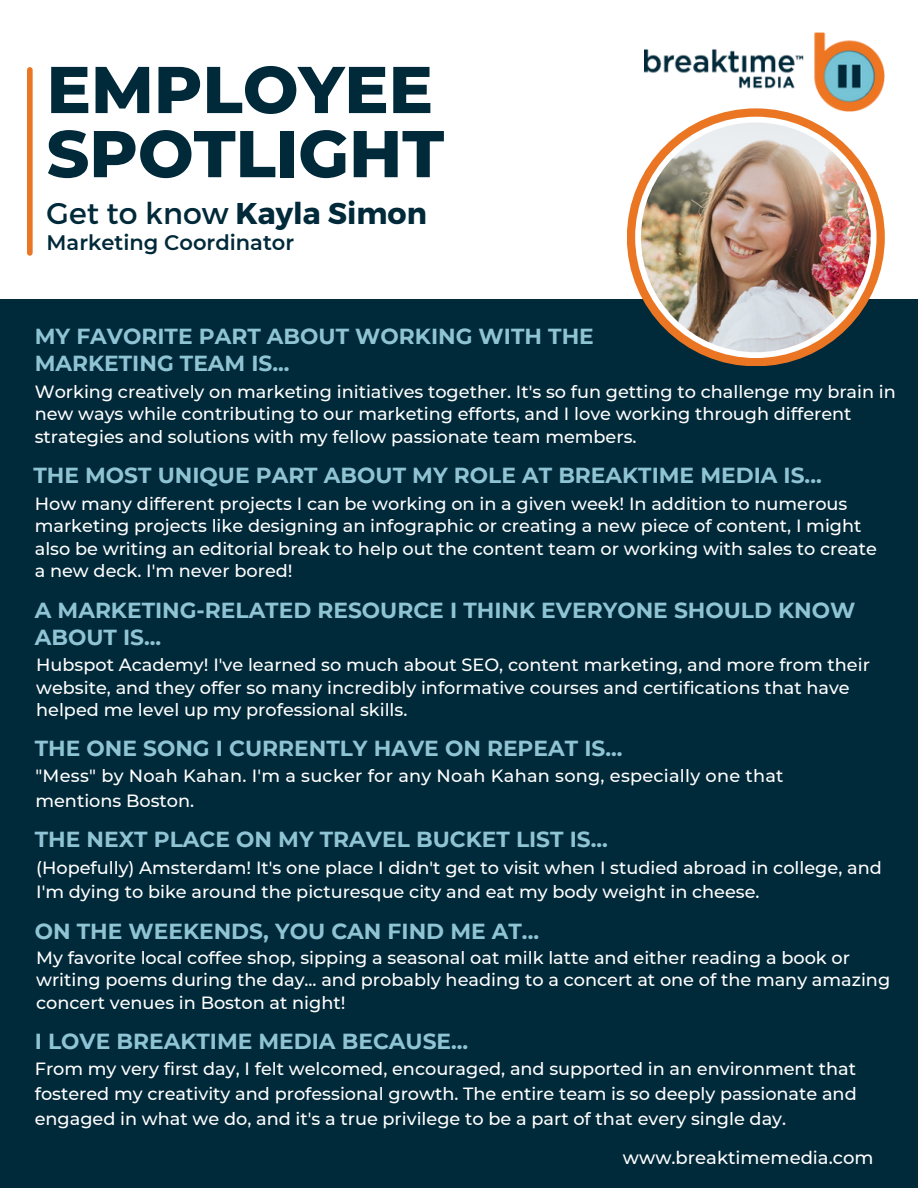
<style>
.page{position:relative;width:918px;height:1188px;background:#002939}
.page>*{position:absolute;margin:0;border:0;box-sizing:border-box;transform-origin:0 0}
.t1{font:800 66px "Montserrat";color:#002939}
.t2{font:700 30px "Montserrat";color:#002939}
.t3{font:700 21.75px/27px "Montserrat";color:#8fc4d5}
.t4{font:600 21px "Montserrat";color:#002939}
.t5{font:500 18px "Montserrat";color:#fff}
.t6{font:500 17.7px/22.5px "Montserrat";color:#fff}
.s1{font-weight:400}
</style>
<div class="page">
<div style="left:0;top:0;width:918px;height:299px;background:#fff"></div>
<div style="left:627px;top:108px;width:258px;height:258px;background:#ea7623;border-radius:50%"></div>
<svg style="left:635px;top:117px;width:242px;height:241px;background:#fbf5f2"></svg>
<img style="left:641px;top:123px;width:229px;height:229px;border-radius:50%">
<div style="left:27px;top:70px;width:6px;height:183px;background:#ea7623"></div>
<img style="left:644px;top:33px;width:241px;height:79px">
<p class="t1" style="left:47px;top:49px;width:388px">EMPLOYEE</p>
<p class="t1" style="left:47px;top:113px;width:399px">SPOTLIGHT</p>
<p class="t2" style="left:47px;top:193px;width:382px"><span class="s1">Get to know</span> Kayla Simon</p>
<p class="t4" style="left:47px;top:230px;width:249px">Marketing Coordinator</p>
<p class="t3" style="left:35px;top:323px;width:561px">MY FAVORITE PART ABOUT WORKING WITH THE<br>MARKETING TEAM IS...</p>
<p class="t6" style="left:35px;top:380px;width:863px">Working creatively on marketing initiatives together. It's so fun getting to challenge my brain in new ways while contributing to our marketing efforts, and I love working through different strategies and solutions with my fellow passionate team members.</p>
<p class="t3" style="left:33px;top:462px;width:790px">THE MOST UNIQUE PART ABOUT MY ROLE AT BREAKTIME MEDIA IS...</p>
<p class="t6" style="left:35px;top:492px;width:844px">How many different projects I can be working on in a given week! In addition to numerous marketing projects like designing an infographic or creating a new piece of content, I might also be writing an editorial break to help out the content team or working with sales to create a new deck. I'm never bored!</p>
<p class="t3" style="left:35px;top:597px;width:822px">A MARKETING-RELATED RESOURCE I THINK EVERYONE SHOULD KNOW<br>ABOUT IS...</p>
<p class="t6" style="left:36px;top:654px;width:835px">Hubspot Academy! I've learned so much about SEO, content marketing, and more from their website, and they offer so many incredibly informative courses and certifications that have helped me level up my professional skills.</p>
<p class="t3" style="left:35px;top:735px;width:589px">THE ONE SONG I CURRENTLY HAVE ON REPEAT IS...</p>
<p class="t6" style="left:35px;top:765px;width:750px">"Mess" by Noah Kahan. I'm a sucker for any Noah Kahan song, especially one that</p>
<p class="t6" style="left:35px;top:790px;width:160px">mentions Boston.</p>
<p class="t3" style="left:35px;top:826px;width:575px">THE NEXT PLACE ON MY TRAVEL BUCKET LIST IS...</p>
<p class="t6" style="left:36px;top:855px;width:847px;line-height:24.8px">(Hopefully) Amsterdam! It's one place I didn't get to visit when I studied abroad in college, and<br>I'm dying to bike around the picturesque city and eat my body weight in cheese.</p>
<p class="t3" style="left:35px;top:917px;width:506px">ON THE WEEKENDS, YOU CAN FIND ME AT...</p>
<p class="t6" style="left:36px;top:946px;width:856px">My favorite local coffee shop, sipping a seasonal oat milk latte and either reading a book or writing poems during the day... and probably heading to a concert at one of the many amazing concert venues in Boston at night!</p>
<p class="t3" style="left:35px;top:1027px;width:435px">I LOVE BREAKTIME MEDIA BECAUSE...</p>
<p class="t6" style="left:35px;top:1056px;width:823px;line-height:24.8px;text-align:justify">From my very first day, I felt welcomed, encouraged, and supported in an environment that fostered my creativity and professional growth. The entire team is so deeply passionate and engaged in what we do, and it's a true privilege to be a part of that every single day.</p>
<p class="t5" style="left:623px;top:1146px;width:252px">www.breaktimemedia.com</p>
</div>
